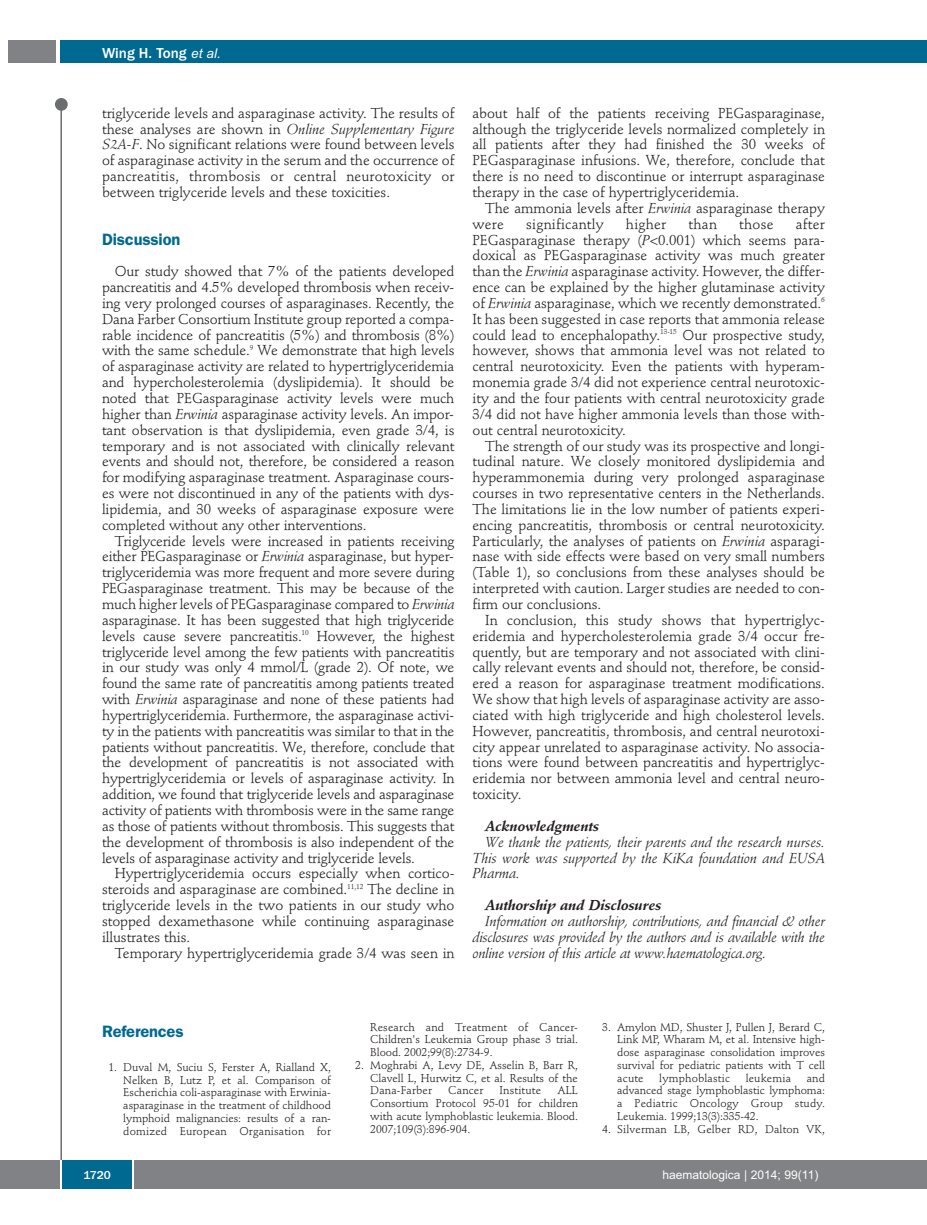
<style>
.page{position:relative;width:927px;height:1225px;background:#fff}
.page>*{position:absolute;margin:0;border:0;box-sizing:border-box;transform-origin:0 0}
.t1{font:600 16.5px "Franklin Gothic";letter-spacing:-.01em;color:#006991}
.t2{font:500 15px "Franklin Gothic";color:#fff}
.t3{font:14.25px/15.9px "Stempel Schneidler";letter-spacing:-.005em;color:#231f20;text-align:justify}
.t4{font:italic 14.25px/15.9px "Stempel Schneidler";letter-spacing:-.01em;color:#231f20;text-align:justify}
.t5{font:italic 700 14.25px "Stempel Schneidler";letter-spacing:-.005em;color:#231f20}
.t6{font:14.25px "Stempel Schneidler";letter-spacing:.015em;color:#231f20}
.t7{font:12px "Arial";color:#fff}
.t8{font:500 12px "Franklin Gothic";color:#fff}
.t9{font:11.25px/12.8px "Stempel Schneidler";letter-spacing:-.005em;color:#231f20;text-align:justify}
.t10{font:11.25px "Stempel Schneidler";letter-spacing:.015em;color:#231f20}
.s1{font-family:"Arial";font-weight:400;font-style:italic;font-size:13.5px}
.s2{font-style:italic}
</style>
<div class="page">
<div style="left:911px;top:40px;width:16px;height:22px;background:#006991"></div>
<div style="left:910px;top:1160px;width:17px;height:28px;background:#808285"></div>
<div style="left:55px;top:98px;width:13px;height:13px;background:#6c6d70;border-radius:50%"></div>
<hr style="left:60px;top:101px;width:2px;height:1061px;background:#6c6d70">
<div style="left:60px;top:40px;width:852px;height:22px;background:#006991"></div>
<div style="left:9px;top:40px;width:47px;height:22px;background:#808285"></div>
<div style="left:0;top:1160px;width:911px;height:28px;background:#808285"></div>
<div style="left:62px;top:1160px;width:71px;height:28px;background:#006991"></div>
<hr style="left:60px;top:1160px;width:2px;height:28px;background:#fff">
<svg style="left:133px;top:1160px;width:1px;height:28px"></svg>
<p class="t2" style="left:102px;top:44px;width:120px">Wing H. Tong <span class="s1">et al.</span></p>
<p class="t3" style="left:102px;top:106px;width:354px">triglyceride levels and asparaginase activity. The results of these analyses are shown in <span class="s2">Online Supplementary Figure S2A-F</span>. No significant relations were found between levels of asparaginase activity in the serum and the occurrence of pancreatitis, thrombosis or central neurotoxicity or between triglyceride levels and these toxicities.</p>
<p class="t1" style="left:102px;top:233px;width:80px">Discussion</p>
<p class="t3" style="left:102px;top:265px;width:354px;text-indent:13px">Our study showed that 7% of the patients developed pancreatitis and 4.5% developed thrombosis when receiv&shy;ing very prolonged courses of asparaginases. Recently, the Dana Farber Consortium Institute group reported a compa&shy;rable incidence of pancreatitis (5%) and thrombosis (8%) with the same schedule.<sup>9</sup> We demonstrate that high levels of asparaginase activity are related to hypertriglyceridemia and hypercholesterolemia (dyslipidemia). It should be noted that PEGasparaginase activity levels were much higher than <span class="s2">Erwinia</span> asparaginase activity levels. An impor&shy;tant observation is that dyslipidemia, even grade 3/4, is temporary and is not associated with clinically relevant events and should not, therefore, be considered a reason for modifying asparaginase treatment. Asparaginase cours&shy;es were not discontinued in any of the patients with dys&shy;lipidemia, and 30 weeks of asparaginase exposure were completed without any other interventions.</p>
<p class="t3" style="left:102px;top:534px;width:354px;text-indent:13px">Triglyceride levels were increased in patients receiving either PEGasparaginase or <span class="s2">Erwinia</span> asparaginase, but hyper&shy;triglyceridemia was more frequent and more severe during PEGasparaginase treatment. This may be because of the much higher levels of PEGasparaginase compared to <span class="s2">Erwinia </span>asparaginase. It has been suggested that high triglyceride levels cause severe pancreatitis.<sup>10</sup> However, the highest triglyceride level among the few patients with pancreatitis in our study was only 4 mmol/L (grade 2). Of note, we found the same rate of pancreatitis among patients treated with <span class="s2">Erwinia</span> asparaginase and none of these patients had hypertriglyceridemia. Furthermore, the asparaginase activi&shy;ty in the patients with pancreatitis was similar to that in the patients without pancreatitis. We, therefore, conclude that the development of pancreatitis is not associated with hypertriglyceridemia or levels of asparaginase activity. In addition, we found that triglyceride levels and asparaginase activity of patients with thrombosis were in the same range as those of patients without thrombosis. This suggests that the development of thrombosis is also independent of the levels of asparaginase activity and triglyceride levels.</p>
<p class="t3" style="left:102px;top:867px;width:354px;text-indent:13px">Hypertriglyceridemia occurs especially when cortico&shy;steroids and asparaginase are combined.<sup>11,12</sup> The decline in triglyceride levels in the two patients in our study who stopped dexamethasone while continuing asparaginase illustrates this.</p>
<p class="t3" style="left:115px;top:946px;width:341px">Temporary hypertriglyceridemia grade 3/4 was seen in</p>
<p class="t3" style="left:472px;top:106px;width:354px">about half of the patients receiving PEGasparaginase, although the triglyceride levels normalized completely in all patients after they had finished the 30 weeks of PEGasparaginase infusions. We, therefore, conclude that there is no need to discontinue or interrupt asparaginase therapy in the case of hypertriglyceridemia.</p>
<p class="t3" style="left:472px;top:201px;width:354px;text-indent:13px">The ammonia levels after <span class="s2">Erwinia</span> asparaginase therapy were</p>
<p class="t3" style="left:472px;top:217px;width:354px;text-indent:323px">after PEGasparaginase therapy (<span class="s2">P</span>&lt;0.001) which seems para&shy;doxical as PEGasparaginase activity was much greater than the <span class="s2">Erwinia</span> asparaginase activity. However, the differ&shy;ence can be explained by the higher glutaminase activity of <span class="s2">Erwinia</span> asparaginase, which we recently demonstrated.<sup>6<br></sup>It has been suggested in case reports that ammonia release could lead to encephalopathy.<sup>13-15</sup> Our prospective study, however, shows that ammonia level was not related to central neurotoxicity. Even the patients with hyperam&shy;monemia grade 3/4 did not experience central neurotoxic&shy;ity and the four patients with central neurotoxicity grade 3/4 did not have higher ammonia levels than those with&shy;out central neurotoxicity.</p>
<p class="t3" style="left:472px;top:439px;width:354px;text-indent:13px">The strength of our study was its prospective and longi&shy;tudinal nature. We closely monitored dyslipidemia and hyperammonemia during very prolonged asparaginase courses in two representative centers in the Netherlands.<br>The limitations lie in the low number of patients experi&shy;encing pancreatitis, thrombosis or central neurotoxicity.<br>Particularly, the analyses of patients on <span class="s2">Erwinia</span> asparagi&shy;nase with side effects were based on very small numbers (Table 1), so conclusions from these analyses should be interpreted with caution. Larger studies are needed to con&shy;firm our conclusions.</p>
<p class="t3" style="left:472px;top:613px;width:354px;text-indent:13px">In conclusion, this study shows that hypertriglyc&shy;eridemia and hypercholesterolemia grade 3/4 occur fre&shy;quently, but are temporary and not associated with clini&shy;cally relevant events and should not, therefore, be consid&shy;ered a reason for asparaginase treatment modifications.<br>We show that high levels of asparaginase activity are asso&shy;ciated with high triglyceride and high cholesterol levels.<br>However, pancreatitis, thrombosis, and central neurotoxi&shy;city appear unrelated to asparaginase activity. No associa&shy;tions were found between pancreatitis and hypertriglyc&shy;eridemia nor between ammonia level and central neuro&shy;toxicity.</p>
<p class="t5" style="left:485px;top:820px;width:115px">Acknowledgments</p>
<p class="t4" style="left:472px;top:835px;width:354px;text-indent:13px">We thank the patients, their parents and the research nurses.<br>This work was supported by the KiKa foundation and EUSA Pharma.</p>
<p class="t5" style="left:485px;top:899px;width:178px">Authorship and Disclosures</p>
<p class="t4" style="left:472px;top:914px;width:354px;text-indent:13px">Information on authorship, contributions, and financial &amp; other disclosures was provided by the authors and is available with the online version of this article at www.haematologica.org.</p>
<p class="t6" style="left:526px;top:218px;width:79px">significantly</p>
<p class="t3" style="left:626px;top:217px;width:42px">higher</p>
<p class="t3" style="left:689px;top:217px;width:30px">than</p>
<p class="t3" style="left:739px;top:217px;width:36px">those</p>
<p class="t1" style="left:102px;top:1025px;width:83px">References</p>
<p class="t9" style="left:123px;top:1061px;width:209px;text-indent:-15px">1. Duval M, Suciu S, Ferster A, Rialland X, Nelken B, Lutz P, et al. Comparison of Escherichia coli-asparaginase with Erwinia&shy;asparaginase in the treatment of childhood lymphoid malignancies: results of a ran&shy;domized European Organisation for</p>
<p class="t9" style="left:370px;top:1021px;width:209px">Research and Treatment of Cancer-Children's Leukemia Group phase 3 trial.<br>Blood. 2002;99(8):2734-9.</p>
<p class="t9" style="left:370px;top:1059px;width:209px;text-indent:-15px">2. Moghrabi A, Levy DE, Asselin B, Barr R, Clavell L, Hurwitz C, et al. Results of the Dana-Farber</p>
<p class="t9" style="left:370px;top:1085px;width:209px;text-indent:187px">ALL Consortium Protocol 95-01 for children with acute lymphoblastic leukemia. Blood.<br>2007;109(3):896-904.</p>
<p class="t9" style="left:448px;top:1085px;width:37px">Cancer</p>
<p class="t10" style="left:500px;top:1086px;width:43px">Institute</p>
<p class="t9" style="left:617px;top:1021px;width:209px;text-indent:-15px">3. Amylon MD, Shuster J, Pullen J, Berard C, Link MP, Wharam M, et al. Intensive high&shy;dose asparaginase consolidation improves survival for pediatric patients with T cell acute</p>
<p class="t9" style="left:617px;top:1072px;width:209px;text-indent:189px">and advanced stage lymphoblastic lymphoma: a Pediatric Oncology Group study.<br>Leukemia. 1999;13(3):335-42.</p>
<p class="t9" style="left:602px;top:1123px;width:224px">4. Silverman LB, Gelber RD, Dalton VK,</p>
<p class="t10" style="left:659px;top:1073px;width:72px">lymphoblastic</p>
<p class="t10" style="left:746px;top:1073px;width:47px">leukemia</p>
<p class="t8" style="left:84px;top:1167px;width:29px">1720</p>
<p class="t7" style="left:662px;top:1167px;width:157px">haematologica | 2014; 99(11)</p>
</div>
